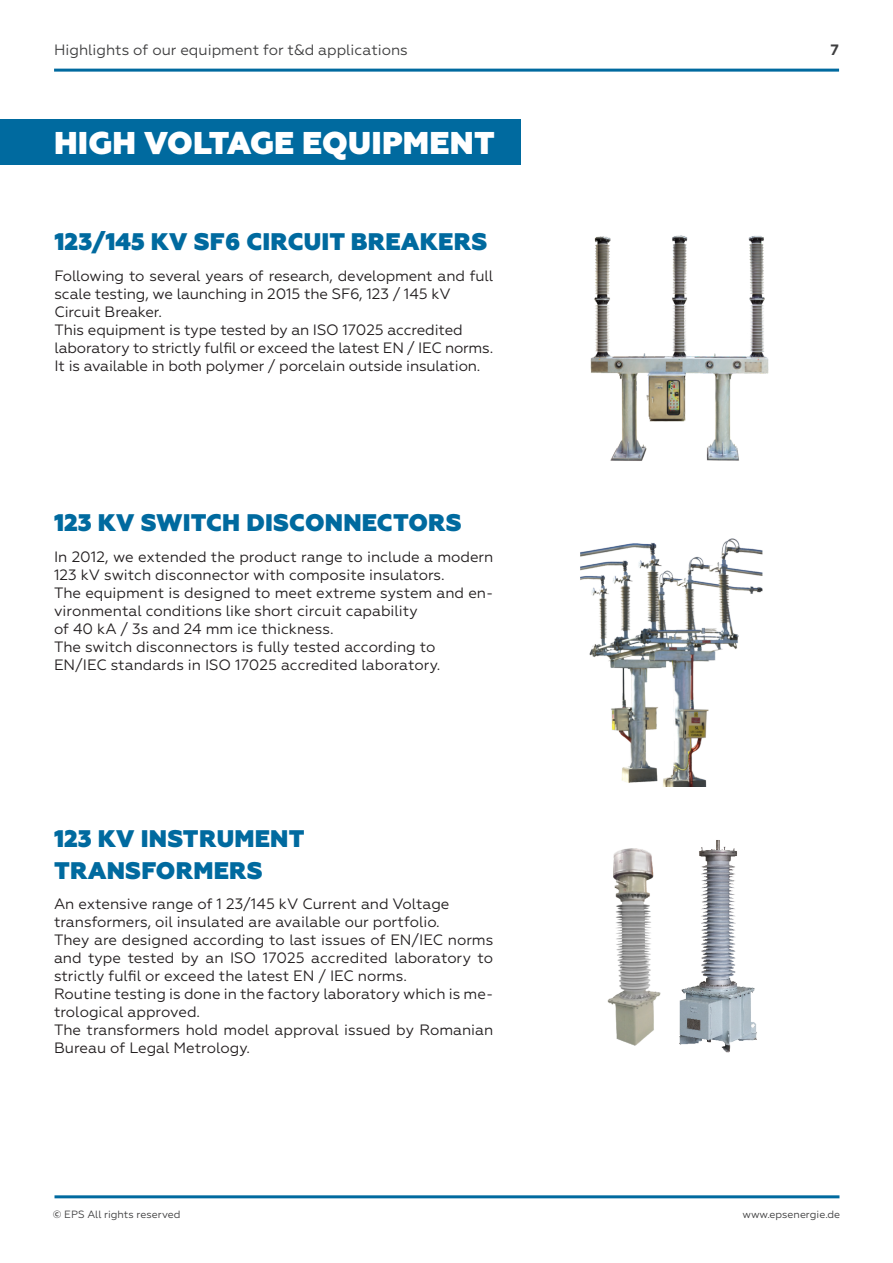
<style>
.page{position:relative;width:893px;height:1263px;background:#fff}
.page>*{position:absolute;margin:0;border:0;box-sizing:border-box;transform-origin:0 0}
.t1{font:800 31.5px "Geometria";letter-spacing:.01em;color:#fff}
.t2{font:800 24px/31.5px "Geometria";letter-spacing:.01em;color:#006a9f}
.t3{font:15px/18px "Geometria";color:#231f20}
.t4{font:15px "Geometria";color:#3e3e3f}
.t5{font:700 15px "Geometria";color:#3e3e3f}
.t6{font:10.5px "Geometria";color:#3e3e3f}
.s1{font-weight:700}
</style>
<div class="page">
<hr style="left:54px;top:69px;width:785px;height:3px;background:#006a9f">
<hr style="left:55px;top:1195px;width:784px;height:3px;background:#006a9f">
<div style="left:0;top:119px;width:520px;height:46px;background:#006a9f"></div>
<img style="left:590px;top:235px;width:179px;height:226px">
<img style="left:580px;top:538px;width:183px;height:249px">
<img style="left:607px;top:840px;width:150px;height:213px">
<p class="t4" style="left:54px;top:41px;width:355px">Highlights of our equipment for t&amp;d applications</p>
<p class="t5" style="left:830px;top:41px;width:10px">7</p>
<p class="t1" style="left:54px;top:124px;width:442px">HIGH VOLTAGE EQUIPMENT</p>
<p class="t2" style="left:54px;top:227px;width:434px">123/145 KV SF6 CIRCUIT BREAKERS</p>
<p class="t3" style="left:54px;top:267px;width:440px">Following to several years of research, development and full scale testing, we launching in 2015 the SF6, 123 / 145 kV</p>
<p class="t3" style="left:54px;top:303px;width:109px">Circuit Breaker.</p>
<p class="t3" style="left:54px;top:321px;width:410px">This equipment is type tested by an ISO 17025 accredited</p>
<p class="t3" style="left:54px;top:339px;width:440px">laboratory to strictly fulfil or exceed the latest EN / IEC norms.<br>It is available in both polymer / porcelain outside insulation.</p>
<p class="t2" style="left:54px;top:507px;width:409px">123 KV SWITCH DISCONNECTORS</p>
<p class="t3" style="left:54px;top:547px;width:441px">In 2012, we extended the product range to include a modern<br>123 kV switch disconnector with composite insulators.</p>
<p class="t3" style="left:54px;top:583px;width:441px">The equipment is designed to meet extreme system and en&shy;vironmental conditions like short circuit capability</p>
<p class="t3" style="left:54px;top:619px;width:281px">of 40 kA / 3s and 24 mm ice thickness.</p>
<p class="t3" style="left:54px;top:637px;width:383px">The switch disconnectors is fully tested according to</p>
<p class="t3" style="left:54px;top:655px;width:388px">EN/IEC standards in ISO 17025 accredited laboratory.</p>
<p class="t2" style="left:54px;top:824px;width:252px">123 KV INSTRUMENT<br>TRANSFORMERS</p>
<p class="t3" style="left:54px;top:895px;width:397px">An extensive range of 1 23/145 kV Current and Voltage</p>
<p class="t3" style="left:54px;top:913px;width:387px">transformers, oil insulated are available our portfolio.</p>
<p class="t3" style="left:54px;top:931px;width:441px;text-align:justify">They are designed according to last issues of EN/IEC norms and type tested by an ISO 17025 accredited laboratory to strictly fulfil or exceed the latest EN / IEC norms.</p>
<p class="t3" style="left:54px;top:985px;width:441px">Routine testing is done in the factory laboratory which is me&shy;trological approved.</p>
<p class="t3" style="left:54px;top:1021px;width:441px">The transformers hold model approval issued by Romanian<br>Bureau of Legal Metrology.</p>
<p class="t6" style="left:53px;top:1208px;width:129px"><span class="s1">©</span> EPS All rights reserved</p>
<p class="t6" style="left:742px;top:1208px;width:99px">www.epsenergie.de</p>
</div>
